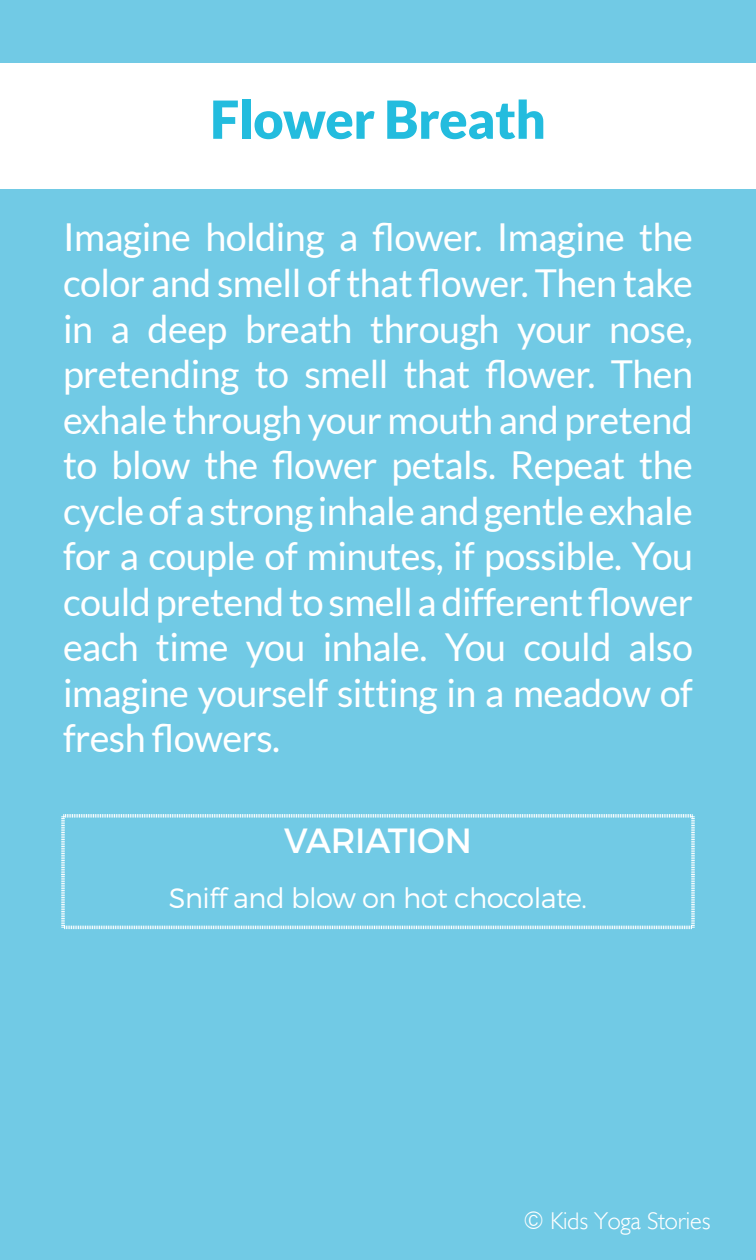
<style>
.page{position:relative;width:756px;height:1260px;background:#71cae5}
.page>*{position:absolute;margin:0;border:0;box-sizing:border-box;transform-origin:0 0}
.t1{font:900 52.5px "Lato";letter-spacing:-.01em;color:#23bcde}
.t2{font:38.5px/45.5px "Lato";letter-spacing:-.015em;color:#fff;text-align:justify}
.t3{font:35px "Montserrat";letter-spacing:-.01em;color:#fff}
.t4{font:300 28px "Montserrat";letter-spacing:-.02em;color:#fff}
.t5{font:300 24.5px "Humanist 521 BT";color:#fff}
</style>
<div class="page">
<div style="left:0;top:63px;width:756px;height:126px;background:#fff"></div>
<svg style="left:61px;top:814px;width:634px;height:60px"></svg>
<svg style="left:61px;top:874px;width:634px;height:56px"></svg>
<h1 class="t1" style="left:210px;top:89px;width:337px">Flower Breath</h1>
<p class="t2" style="left:63px;top:215px;width:632px">Imagine holding a flower. Imagine the color and smell of that flower. Then take in a deep breath through your nose, pretending to smell that flower. Then exhale through your mouth and pretend to blow the flower petals. Repeat the cycle of a strong inhale and gentle exhale for a couple of minutes, if possible. You could pretend to smell a different flower each time you inhale. You could also imagine yourself sitting in a meadow of fresh flowers.</p>
<p class="t3" style="left:284px;top:820px;width:189px">VARIATION</p>
<p class="t4" style="left:169px;top:881px;width:420px">Sniff and blow on hot chocolate.</p>
<p class="t5" style="left:523px;top:1206px;width:189px">© Kids Yoga Stories</p>
</div>
